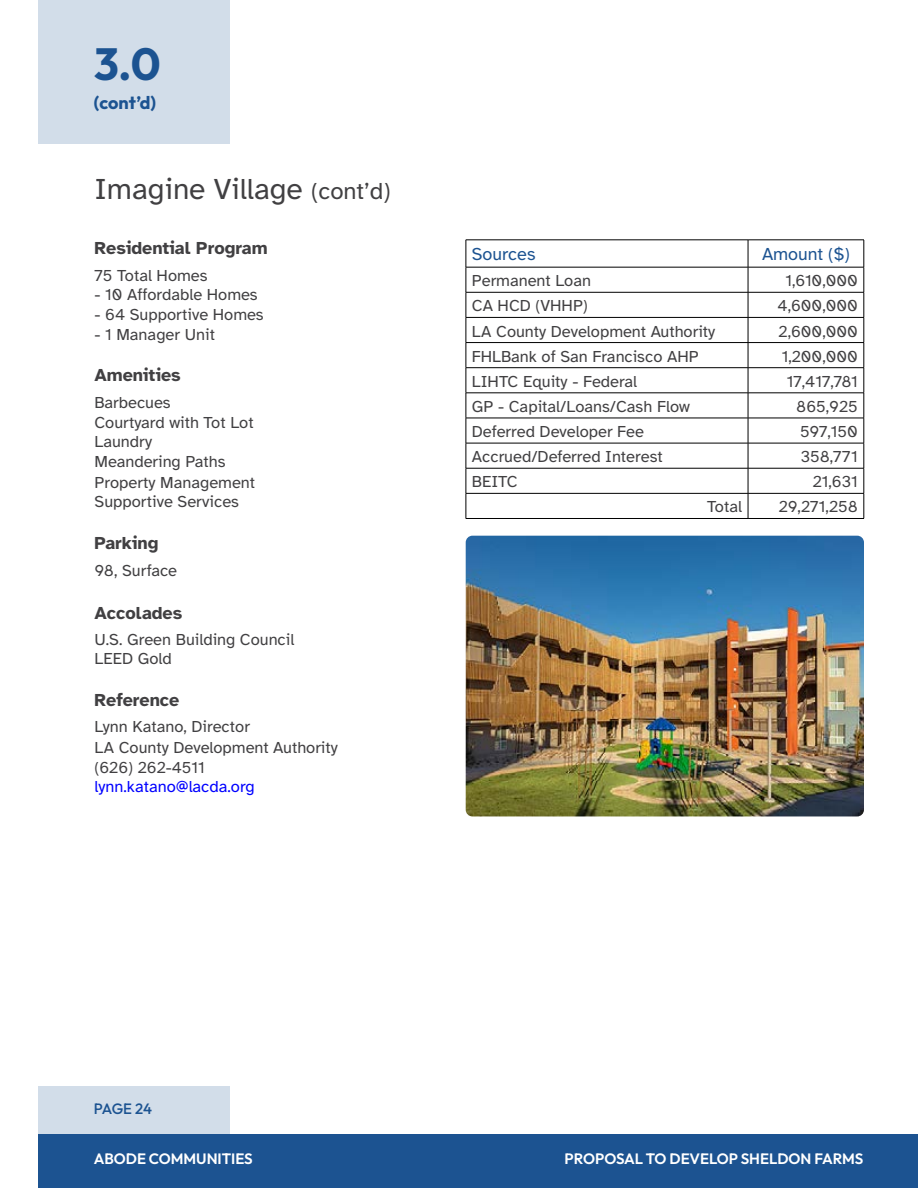
<style>
.page{position:relative;width:918px;height:1188px;background:#fff}
.page>*{position:absolute;margin:0;border:0;box-sizing:border-box;transform-origin:0 0}
.t1{font:700 45px "Outfit";color:#1c5391}
.t2{font:30px "Atkinson Hyperlegible";color:#414042}
.Body_Single-Space{font:700 18px "Atkinson Hyperlegible";color:#414042}
.H5_-_Body_Header{font:700 18px "Atkinson Hyperlegible";color:#414042}
.Table_Headers{font:18px "Atkinson Hyperlegible";color:#1c5391}
.t3{font:700 18px "Outfit";color:#1c5391}
.Body_Single-Space-2{font:16.5px/20px "Atkinson Hyperlegible";color:#414042}
.t4{font:600 15px "Outfit";color:#fff}
.t5{font:500 15px "Outfit";letter-spacing:-.025em;color:#1c5391}
.s1{font-size:24px}
.s2{color:#00f}
</style>
<div class="page">
<div style="left:38px;top:0;width:192px;height:143px;background:#d2dde9"></div>
<div style="left:38px;top:1086px;width:192px;height:102px;background:#d2dde9"></div>
<div style="left:38px;top:1134px;width:880px;height:54px;background:#1c5391"></div>
<hr style="left:466px;top:240px;width:282px;height:1px;background:#000">
<hr style="left:748px;top:240px;width:116px;height:1px;background:#000">
<hr style="left:466px;top:267px;width:282px;height:1px;background:#000">
<hr style="left:748px;top:267px;width:116px;height:1px;background:#000">
<hr style="left:466px;top:292px;width:282px;height:1px;background:#000">
<hr style="left:748px;top:292px;width:116px;height:1px;background:#000">
<hr style="left:466px;top:317px;width:282px;height:1px;background:#000">
<hr style="left:748px;top:317px;width:116px;height:1px;background:#000">
<hr style="left:466px;top:342px;width:282px;height:1px;background:#000">
<hr style="left:748px;top:342px;width:116px;height:1px;background:#000">
<hr style="left:466px;top:367px;width:282px;height:1px;background:#000">
<hr style="left:748px;top:367px;width:116px;height:1px;background:#000">
<hr style="left:466px;top:393px;width:282px;height:1px;background:#000">
<hr style="left:748px;top:393px;width:116px;height:1px;background:#000">
<hr style="left:466px;top:418px;width:282px;height:1px;background:#000">
<hr style="left:748px;top:418px;width:116px;height:1px;background:#000">
<hr style="left:466px;top:443px;width:282px;height:1px;background:#000">
<hr style="left:748px;top:443px;width:116px;height:1px;background:#000">
<hr style="left:466px;top:468px;width:282px;height:1px;background:#000">
<hr style="left:748px;top:468px;width:116px;height:1px;background:#000">
<hr style="left:466px;top:493px;width:282px;height:1px;background:#000">
<svg style="left:466px;top:240px;width:1px;height:278px"></svg>
<hr style="left:748px;top:493px;width:116px;height:1px;background:#000">
<svg style="left:748px;top:240px;width:1px;height:278px"></svg>
<svg style="left:864px;top:240px;width:1px;height:278px"></svg>
<hr style="left:466px;top:518px;width:282px;height:1px;background:#000">
<hr style="left:748px;top:518px;width:116px;height:1px;background:#000">
<img style="left:466px;top:536px;width:398px;height:280px">
<h1 class="t1" style="left:94px;top:36px;width:68px">3.0</h1>
<p class="t3" style="left:94px;top:92px;width:64px">(cont’d)</p>
<h2 class="t2" style="left:94px;top:173px;width:298px">Imagine Village <span class="s1">(cont’d)</span></h2>
<h5 class="H5_-_Body_Header" style="left:94px;top:238px;width:175px">Residential Program</h5>
<p class="Body_Single-Space-2" style="left:94px;top:265px;width:114px">75 Total Homes</p>
<p class="Body_Single-Space-2" style="left:94px;top:285px;width:165px">- 10 Affordable Homes</p>
<p class="Body_Single-Space-2" style="left:94px;top:305px;width:171px">- 64 Supportive Homes</p>
<p class="Body_Single-Space-2" style="left:94px;top:325px;width:122px">- 1 Manager Unit</p>
<p class="Body_Single-Space" style="left:94px;top:365px;width:88px">Amenities</p>
<p class="Body_Single-Space-2" style="left:94px;top:393px;width:162px">Barbecues<br>Courtyard with Tot Lot<br>Laundry<br>Meandering Paths<br>Property Management</p>
<p class="Body_Single-Space-2" style="left:94px;top:492px;width:146px">Supportive Services</p>
<p class="Body_Single-Space" style="left:94px;top:533px;width:66px">Parking</p>
<p class="Body_Single-Space-2" style="left:94px;top:561px;width:84px">98, Surface</p>
<p class="Body_Single-Space" style="left:94px;top:602px;width:89px">Accolades</p>
<p class="Body_Single-Space-2" style="left:94px;top:630px;width:201px;line-height:19px">U.S. Green Building Council<br>LEED Gold</p>
<p class="Body_Single-Space" style="left:94px;top:689px;width:86px">Reference</p>
<p class="Body_Single-Space-2" style="left:94px;top:717px;width:245px">Lynn Katano, Director<br>LA County Development Authority (626) 262-4511 <span class="s2">lynn.katano@lacda.org</span></p>
<p class="Table_Headers" style="left:472px;top:244px;width:65px">Sources</p>
<p class="Table_Headers" style="left:762px;top:244px;width:89px">Amount ($)</p>
<p class="Body_Single-Space-2" style="left:472px;top:271px;width:121px">Permanent Loan</p>
<p class="Body_Single-Space-2" style="left:786px;top:271px;width:74px">1,610,000</p>
<p class="Body_Single-Space-2" style="left:472px;top:296px;width:118px">CA HCD (VHHP)</p>
<p class="Body_Single-Space-2" style="left:778px;top:296px;width:82px">4,600,000</p>
<p class="Body_Single-Space-2" style="left:472px;top:321px;width:245px">LA County Development Authority</p>
<p class="Body_Single-Space-2" style="left:779px;top:321px;width:81px">2,600,000</p>
<p class="Body_Single-Space-2" style="left:472px;top:346px;width:228px">FHLBank of San Francisco AHP</p>
<p class="Body_Single-Space-2" style="left:782px;top:346px;width:77px">1,200,000</p>
<p class="Body_Single-Space-2" style="left:472px;top:372px;width:167px">LIHTC Equity - Federal</p>
<p class="Body_Single-Space-2" style="left:787px;top:372px;width:72px">17,417,781</p>
<p class="Body_Single-Space-2" style="left:472px;top:397px;width:220px">GP - Capital/Loans/Cash Flow</p>
<p class="Body_Single-Space-2" style="left:796px;top:397px;width:63px">865,925</p>
<p class="Body_Single-Space-2" style="left:472px;top:422px;width:174px">Deferred Developer Fee</p>
<p class="Body_Single-Space-2" style="left:800px;top:422px;width:59px">597,150</p>
<p class="Body_Single-Space-2" style="left:472px;top:447px;width:192px">Accrued/Deferred Interest</p>
<p class="Body_Single-Space-2" style="left:801px;top:447px;width:59px">358,771</p>
<p class="Body_Single-Space-2" style="left:472px;top:472px;width:47px">BEITC</p>
<p class="Body_Single-Space-2" style="left:813px;top:472px;width:47px">21,631</p>
<p class="Body_Single-Space-2" style="left:707px;top:497px;width:36px">Total</p>
<p class="Body_Single-Space-2" style="left:779px;top:497px;width:81px">29,271,258</p>
<p class="t5" style="left:94px;top:1100px;width:60px">PAGE 24</p>
<p class="t4" style="left:94px;top:1150px;width:160px">ABODE COMMUNITIES</p>
<p class="t4" style="left:565px;top:1150px;width:300px">PROPOSAL TO DEVELOP SHELDON FARMS</p>
</div>
